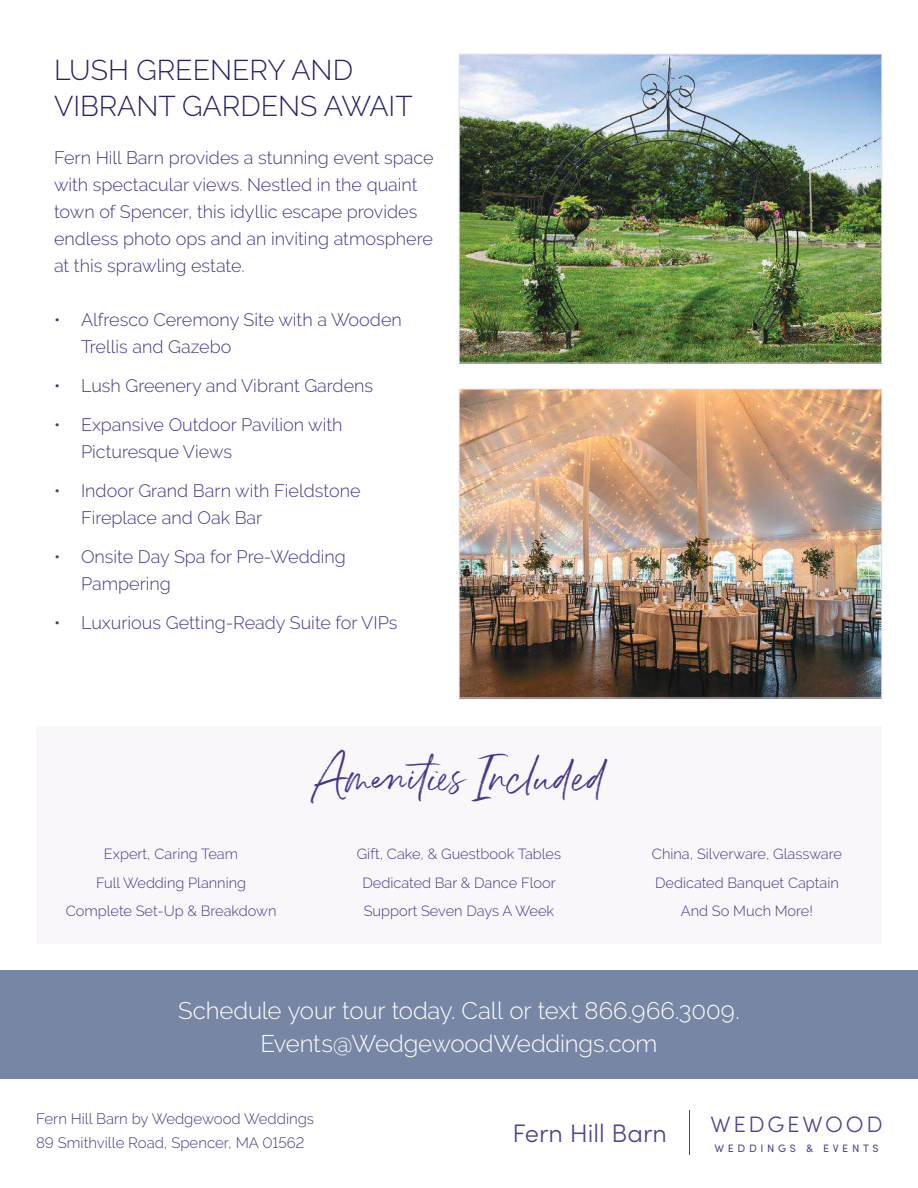
<style>
.page{position:relative;width:918px;height:1188px;background:#fff}
.page>*{position:absolute;margin:0;border:0;box-sizing:border-box;transform-origin:0 0}
.t1{font:37.5px "Belluga";color:#453889}
.t2{font:300 28.5px/36px "Raleway";color:#282365}
.t3{font:300 25.35px "Sofia Pro";color:#4d4391}
.t4{font:300 24px/33.3px "Raleway";letter-spacing:-.005em;color:#fff;text-align:center}
.t5{font:300 22.35px "Sofia Pro";letter-spacing:.125em;color:#4d4391}
.t6{font:300 18px/27px "Raleway";color:#453889}
.t7{font:300 15px/24px "Raleway";color:#453889}
.t8{font:300 14.7px/28.5px "Raleway";color:#453889;text-align:center}
.t9{font:10.8px "Sofia Pro";letter-spacing:.34em;color:#4d4391}
</style>
<div class="page">
<img style="left:461px;top:56px;width:419px;height:305px">
<div style="left:459px;top:54px;width:423px;height:309px;border:1px solid #e1dcee"></div>
<img style="left:461px;top:391px;width:419px;height:305px">
<div style="left:459px;top:389px;width:423px;height:309px;border:1px solid #e1dcee"></div>
<hr style="left:689px;top:1111px;width:1px;height:44px;background:#4d4391">
<div style="left:0;top:970px;width:918px;height:108px;background:#7786a4"></div>
<div style="left:36px;top:726px;width:846px;height:92px;background:#faf6fa"></div>
<div style="left:36px;top:818px;width:846px;height:126px;background:#faf6fa"></div>
<h2 class="t2" style="left:54px;top:52px;width:360px">LUSH GREENERY AND<br>VIBRANT GARDENS AWAIT</h2>
<p class="t6" style="left:54px;top:144px;width:381px">Fern Hill Barn provides a stunning event space with spectacular views. Nestled in the quaint town of Spencer, this idyllic escape provides endless photo ops and an inviting atmosphere at this sprawling estate.</p>
<p class="t6" style="left:81px;top:306px;width:322px;text-indent:-27px">• Alfresco Ceremony Site with a Wooden<br>Trellis and Gazebo</p>
<p class="t6" style="left:54px;top:372px;width:321px">• Lush Greenery and Vibrant Gardens</p>
<p class="t6" style="left:81px;top:411px;width:263px;text-indent:-27px">• Expansive Outdoor Pavilion with<br>Picturesque Views</p>
<p class="t6" style="left:81px;top:477px;width:281px;text-indent:-27px">• Indoor Grand Barn with Fieldstone<br>Fireplace and Oak Bar</p>
<p class="t6" style="left:81px;top:543px;width:266px;text-indent:-27px">• Onsite Day Spa for Pre-Wedding<br>Pampering</p>
<p class="t6" style="left:54px;top:609px;width:345px">• Luxurious Getting-Ready Suite for VIPs</p>
<h1 class="t1" style="left:313px;top:755px;width:293px">Amenities Included</h1>
<p class="t8" style="left:66px;top:840px;width:212px">Expert, Caring Team<br>Full Wedding Planning<br>Complete Set-Up &amp; Breakdown</p>
<p class="t8" style="left:357px;top:840px;width:206px">Gift, Cake, &amp; Guestbook Tables<br>Dedicated Bar &amp; Dance Floor<br>Support Seven Days A Week</p>
<p class="t8" style="left:652px;top:840px;width:191px">China, Silverware, Glassware<br>Dedicated Banquet Captain<br>And So Much More!</p>
<h3 class="t4" style="left:178px;top:993px;width:563px">Schedule your tour today. Call or text 866.966.3009.<br>Events@WedgewoodWeddings.com</h3>
<p class="t7" style="left:36px;top:1106px;width:280px">Fern Hill Barn by Wedgewood Weddings<br>89 Smithville Road, Spencer, MA 01562</p>
<h3 class="t3" style="left:512px;top:1114px;width:156px">Fern Hill Barn</h3>
<p class="t5" style="left:710px;top:1108px;width:174px">WEDGEWOOD</p>
<p class="t9" style="left:715px;top:1140px;width:166px">WEDDINGS &amp; EVENTS</p>
</div>
